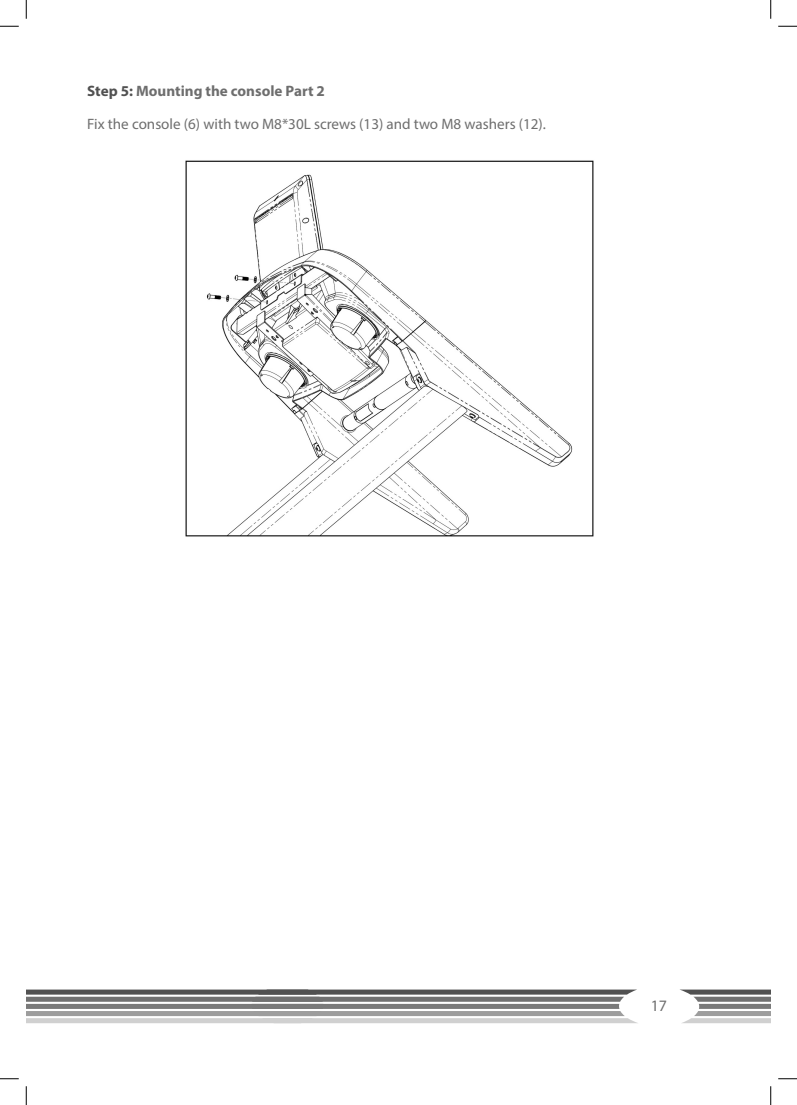
<style>
.page{position:relative;width:797px;height:1105px;background:#fff}
.page>*{position:absolute;margin:0;border:0;box-sizing:border-box;transform-origin:0 0}
.t1{font:16px "Myriad Pro";color:#6e6e6e}
.t2{font:15.12px "Myriad Pro";color:#6e6e6e}
.t3{font:700 15.12px "Myriad Pro";color:#6e6e6e}
.s1{color:#515151}
</style>
<div class="page">
<img style="left:185px;top:160px;width:409px;height:377px">
<svg style="left:680px;top:989px;width:90px;height:34px"></svg>
<svg style="left:26px;top:989px;width:611px;height:34px"></svg>
<svg style="left:0;top:25px;width:19px;height:2px"></svg>
<svg style="left:778px;top:25px;width:19px;height:2px"></svg>
<svg style="left:0;top:1078px;width:19px;height:1px"></svg>
<svg style="left:778px;top:1078px;width:19px;height:1px"></svg>
<svg style="left:25px;top:0;width:2px;height:19px"></svg>
<svg style="left:25px;top:1086px;width:2px;height:19px"></svg>
<svg style="left:770px;top:0;width:1px;height:19px"></svg>
<svg style="left:770px;top:1086px;width:1px;height:19px"></svg>
<p class="t3" style="left:87px;top:81px;width:239px"><span class="s1">Step 5:</span> Mounting the console Part 2</p>
<p class="t2" style="left:87px;top:114px;width:460px">Fix the console (6) with two M8*30L screws (13) and two M8 washers (12).</p>
<p class="t1" style="left:650px;top:996px;width:18px">17</p>
</div>
